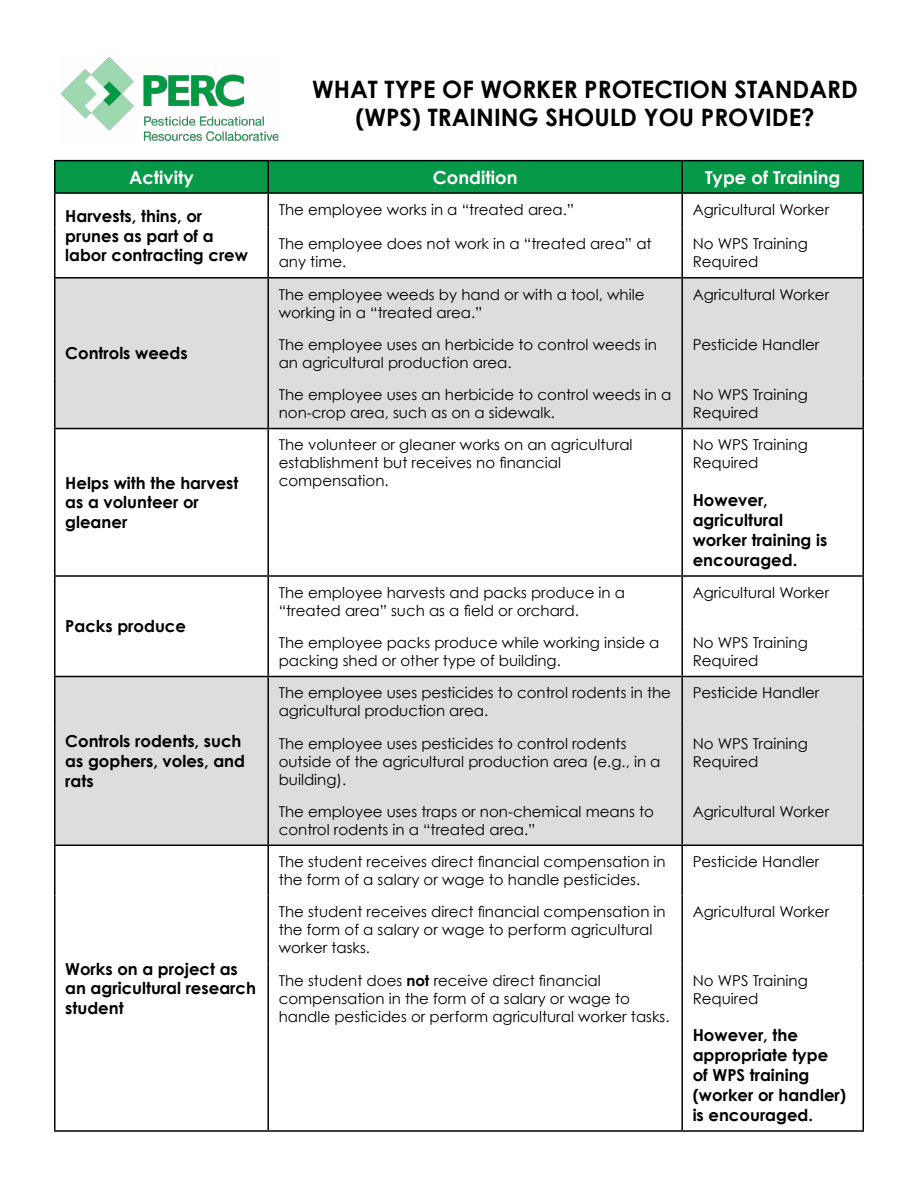
<style>
.page{position:relative;width:918px;height:1188px;background:#fff}
.page>*{position:absolute;margin:0;border:0;box-sizing:border-box;transform-origin:0 0}
.t1{font:700 24px/28.8px "Century Gothic";color:#000;text-align:center}
.t2{font:700 18px "Century Gothic";color:#fff}
.t3{font:700 16.5px/19.8px "Century Gothic";color:#000}
.t4{font:15px/18px "Century Gothic";color:#000}
.s1{font-weight:700}
</style>
<div class="page">
<img style="left:60px;top:57px;width:219px;height:84px">
<div style="left:56px;top:161px;width:806px;height:31px;background:#069948"></div>
<svg style="left:56px;top:279px;width:806px;height:565px;fill:#dcddde"></svg>
<hr style="left:54px;top:279px;width:2px;height:49px;background:#000">
<hr style="left:54px;top:328px;width:2px;height:50px;background:#000">
<hr style="left:54px;top:378px;width:2px;height:50px;background:#000">
<hr style="left:54px;top:428px;width:214px;height:1px;background:#000">
<hr style="left:54px;top:429px;width:2px;height:146px;background:#000">
<hr style="left:267px;top:429px;width:2px;height:146px;background:#000">
<hr style="left:681px;top:429px;width:2px;height:146px;background:#000">
<hr style="left:862px;top:429px;width:2px;height:146px;background:#000">
<hr style="left:54px;top:575px;width:214px;height:2px;background:#000">
<hr style="left:54px;top:577px;width:2px;height:49px;background:#000">
<hr style="left:54px;top:626px;width:2px;height:50px;background:#000">
<hr style="left:54px;top:676px;width:214px;height:1px;background:#000">
<hr style="left:54px;top:677px;width:2px;height:50px;background:#000">
<hr style="left:54px;top:727px;width:2px;height:68px;background:#000">
<hr style="left:54px;top:795px;width:2px;height:49px;background:#000">
<hr style="left:54px;top:844px;width:214px;height:2px;background:#000">
<hr style="left:54px;top:846px;width:2px;height:50px;background:#000">
<hr style="left:54px;top:896px;width:2px;height:68px;background:#000">
<hr style="left:54px;top:964px;width:2px;height:166px;background:#000">
<hr style="left:54px;top:1130px;width:214px;height:2px;background:#000">
<hr style="left:54px;top:192px;width:214px;height:2px;background:#000">
<hr style="left:54px;top:194px;width:2px;height:34px;background:#000">
<hr style="left:268px;top:192px;width:414px;height:2px;background:#000">
<hr style="left:267px;top:194px;width:2px;height:34px;background:#000">
<hr style="left:682px;top:192px;width:182px;height:2px;background:#000">
<hr style="left:681px;top:194px;width:2px;height:34px;background:#000">
<hr style="left:862px;top:194px;width:2px;height:34px;background:#000">
<hr style="left:54px;top:228px;width:2px;height:49px;background:#000">
<hr style="left:267px;top:228px;width:2px;height:49px;background:#000">
<hr style="left:681px;top:228px;width:2px;height:49px;background:#000">
<hr style="left:862px;top:228px;width:2px;height:49px;background:#000">
<hr style="left:54px;top:277px;width:214px;height:2px;background:#000">
<hr style="left:268px;top:277px;width:414px;height:2px;background:#000">
<hr style="left:267px;top:279px;width:2px;height:49px;background:#000">
<hr style="left:682px;top:277px;width:182px;height:2px;background:#000">
<hr style="left:681px;top:279px;width:2px;height:49px;background:#000">
<hr style="left:862px;top:279px;width:2px;height:49px;background:#000">
<hr style="left:267px;top:328px;width:2px;height:50px;background:#000">
<hr style="left:681px;top:328px;width:2px;height:50px;background:#000">
<hr style="left:862px;top:328px;width:2px;height:50px;background:#000">
<hr style="left:267px;top:378px;width:2px;height:50px;background:#000">
<hr style="left:681px;top:378px;width:2px;height:50px;background:#000">
<hr style="left:862px;top:378px;width:2px;height:50px;background:#000">
<hr style="left:268px;top:428px;width:414px;height:1px;background:#000">
<hr style="left:682px;top:428px;width:182px;height:1px;background:#000">
<hr style="left:268px;top:575px;width:414px;height:2px;background:#000">
<hr style="left:267px;top:577px;width:2px;height:49px;background:#000">
<hr style="left:682px;top:575px;width:182px;height:2px;background:#000">
<hr style="left:681px;top:577px;width:2px;height:49px;background:#000">
<hr style="left:862px;top:577px;width:2px;height:49px;background:#000">
<hr style="left:267px;top:626px;width:2px;height:50px;background:#000">
<hr style="left:681px;top:626px;width:2px;height:50px;background:#000">
<hr style="left:862px;top:626px;width:2px;height:50px;background:#000">
<hr style="left:268px;top:676px;width:414px;height:1px;background:#000">
<hr style="left:267px;top:677px;width:2px;height:50px;background:#000">
<hr style="left:682px;top:676px;width:182px;height:1px;background:#000">
<hr style="left:681px;top:677px;width:2px;height:50px;background:#000">
<hr style="left:862px;top:677px;width:2px;height:50px;background:#000">
<hr style="left:267px;top:727px;width:2px;height:68px;background:#000">
<hr style="left:681px;top:727px;width:2px;height:68px;background:#000">
<hr style="left:862px;top:727px;width:2px;height:68px;background:#000">
<hr style="left:267px;top:795px;width:2px;height:49px;background:#000">
<hr style="left:681px;top:795px;width:2px;height:49px;background:#000">
<hr style="left:862px;top:795px;width:2px;height:49px;background:#000">
<hr style="left:268px;top:844px;width:414px;height:2px;background:#000">
<hr style="left:267px;top:846px;width:2px;height:50px;background:#000">
<hr style="left:682px;top:844px;width:182px;height:2px;background:#000">
<hr style="left:681px;top:846px;width:2px;height:50px;background:#000">
<hr style="left:862px;top:846px;width:2px;height:50px;background:#000">
<hr style="left:267px;top:896px;width:2px;height:68px;background:#000">
<hr style="left:681px;top:896px;width:2px;height:68px;background:#000">
<hr style="left:862px;top:896px;width:2px;height:68px;background:#000">
<hr style="left:267px;top:964px;width:2px;height:166px;background:#000">
<hr style="left:681px;top:964px;width:2px;height:166px;background:#000">
<hr style="left:862px;top:964px;width:2px;height:166px;background:#000">
<hr style="left:268px;top:1130px;width:414px;height:2px;background:#000">
<hr style="left:682px;top:1130px;width:182px;height:2px;background:#000">
<hr style="left:54px;top:160px;width:214px;height:1px;background:#000">
<hr style="left:54px;top:161px;width:2px;height:31px;background:#000">
<hr style="left:268px;top:160px;width:414px;height:1px;background:#000">
<hr style="left:267px;top:161px;width:2px;height:31px;background:#000">
<hr style="left:682px;top:160px;width:182px;height:1px;background:#000">
<hr style="left:681px;top:161px;width:2px;height:31px;background:#000">
<hr style="left:862px;top:161px;width:2px;height:31px;background:#000">
<h1 class="t1" style="left:312px;top:74px;width:547px">WHAT TYPE OF WORKER PROTECTION STANDARD (WPS) TRAINING SHOULD YOU PROVIDE?</h1>
<p class="t2" style="left:129px;top:166px;width:66px">Activity</p>
<p class="t2" style="left:433px;top:166px;width:86px">Condition</p>
<p class="t2" style="left:705px;top:166px;width:137px">Type of Training</p>
<p class="t3" style="left:65px;top:206px;width:184px">Harvests, thins, or prunes as part of a labor contracting crew</p>
<p class="t4" style="left:279px;top:200px;width:297px">The employee works in a “treated area.”</p>
<p class="t4" style="left:693px;top:200px;width:138px">Agricultural Worker</p>
<p class="t4" style="left:279px;top:235px;width:374px">The employee does not work in a “treated area” at any time.</p>
<p class="t4" style="left:693px;top:235px;width:117px">No WPS Training<br>Required</p>
<p class="t3" style="left:65px;top:343px;width:124px">Controls weeds</p>
<p class="t3" style="left:65px;top:472px;width:175px">Helps with the harvest as a volunteer or gleaner</p>
<p class="t3" style="left:65px;top:616px;width:122px">Packs produce</p>
<p class="t3" style="left:65px;top:731px;width:181px">Controls rodents, such as gophers, voles, and rats</p>
<p class="t3" style="left:65px;top:958px;width:192px">Works on a project as an agricultural research student</p>
<p class="t4" style="left:279px;top:285px;width:367px">The employee weeds by hand or with a tool, while working in a “treated area.”</p>
<p class="t4" style="left:693px;top:285px;width:138px">Agricultural Worker</p>
<p class="t4" style="left:279px;top:335px;width:380px">The employee uses an herbicide to control weeds in an agricultural production area.</p>
<p class="t4" style="left:693px;top:335px;width:128px">Pesticide Handler</p>
<p class="t4" style="left:279px;top:385px;width:394px">The employee uses an herbicide to control weeds in a non-crop area, such as on a sidewalk.</p>
<p class="t4" style="left:693px;top:385px;width:117px">No WPS Training<br>Required</p>
<p class="t4" style="left:279px;top:436px;width:355px">The volunteer or gleaner works on an agricultural establishment but receives no financial compensation.</p>
<p class="t4" style="left:693px;top:436px;width:117px">No WPS Training<br>Required</p>
<p class="t3" style="left:693px;top:490px;width:136px">However, agricultural worker training is encouraged.</p>
<p class="t4" style="left:279px;top:583px;width:348px">The employee harvests and packs produce in a “treated area” such as a field or orchard.</p>
<p class="t4" style="left:693px;top:583px;width:138px">Agricultural Worker</p>
<p class="t4" style="left:279px;top:633px;width:382px">The employee packs produce while working inside a packing shed or other type of building.</p>
<p class="t4" style="left:693px;top:633px;width:117px">No WPS Training<br>Required</p>
<p class="t4" style="left:279px;top:684px;width:394px">The employee uses pesticides to control rodents in the agricultural production area.</p>
<p class="t4" style="left:693px;top:684px;width:128px">Pesticide Handler</p>
<p class="t4" style="left:279px;top:734px;width:383px">The employee uses pesticides to control rodents outside of the agricultural production area (e.g., in a building).</p>
<p class="t4" style="left:693px;top:734px;width:117px">No WPS Training<br>Required</p>
<p class="t4" style="left:279px;top:802px;width:377px">The employee uses traps or non-chemical means to control rodents in a “treated area.”</p>
<p class="t4" style="left:693px;top:802px;width:138px">Agricultural Worker</p>
<p class="t4" style="left:279px;top:852px;width:389px">The student receives direct financial compensation in the form of a salary or wage to handle pesticides.</p>
<p class="t4" style="left:693px;top:852px;width:128px">Pesticide Handler</p>
<p class="t4" style="left:279px;top:903px;width:389px">The student receives direct financial compensation in the form of a salary or wage to perform agricultural worker tasks.</p>
<p class="t4" style="left:693px;top:903px;width:138px">Agricultural Worker</p>
<p class="t4" style="left:279px;top:971px;width:392px">The student does <span class="s1">not</span> receive direct financial compensation in the form of a salary or wage to handle pesticides or perform agricultural worker tasks.</p>
<p class="t4" style="left:693px;top:971px;width:117px">No WPS Training<br>Required</p>
<p class="t3" style="left:693px;top:1025px;width:155px">However, the appropriate type of WPS training (worker or handler) is encouraged.</p>
</div>
